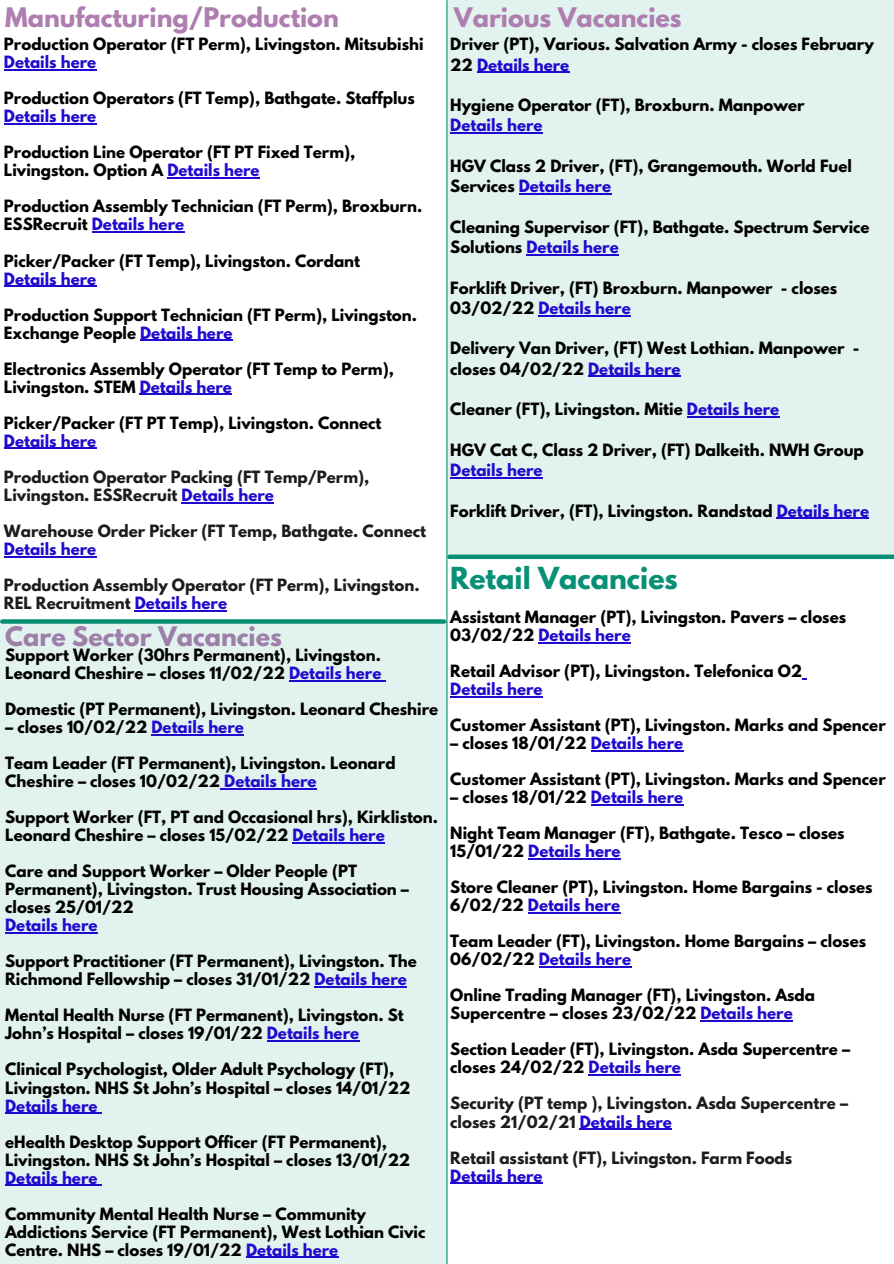
<style>
.page{position:relative;width:894px;height:1264px;background:#fff}
.page>*{position:absolute;margin:0;border:0;box-sizing:border-box;transform-origin:0 0}
.t1{font:700 26.85px "League Spartan";color:#089076}
.t2{font:700 23.85px "League Spartan";color:#af7eb0}
.t3{font:700 15px/18px "League Spartan";color:#000}
.t4{font:700 15px/18px "League Spartan";color:#1f1b1b}
.t5{font:700 15px "League Spartan";color:#200acf}
.s1{color:#200acf}
</style>
<div class="page">
<hr style="left:446px;top:1px;width:1px;height:1262px;background:#089076">
<svg style="left:2px;top:619px;width:442px;height:2px"></svg>
<div style="left:449px;top:554px;width:444px;height:5px;background:#089076"></div>
<div style="left:0;top:621px;width:447px;height:642px;background:#e2f2ef"></div>
<hr style="left:538px;top:642px;width:92px;height:1px;background:#200acf">
<hr style="left:450px;top:696px;width:92px;height:1px;background:#200acf">
<hr style="left:590px;top:750px;width:93px;height:1px;background:#200acf">
<hr style="left:590px;top:804px;width:93px;height:1px;background:#200acf">
<hr style="left:528px;top:858px;width:92px;height:1px;background:#200acf">
<hr style="left:527px;top:912px;width:93px;height:1px;background:#200acf">
<hr style="left:538px;top:966px;width:93px;height:1px;background:#200acf">
<hr style="left:700px;top:1020px;width:92px;height:1px;background:#200acf">
<hr style="left:588px;top:1074px;width:92px;height:1px;background:#200acf">
<hr style="left:579px;top:1128px;width:92px;height:1px;background:#200acf">
<hr style="left:450px;top:1182px;width:92px;height:1px;background:#200acf">
<hr style="left:4px;top:69px;width:92px;height:1px;background:#200acf">
<hr style="left:4px;top:123px;width:92px;height:2px;background:#200acf">
<hr style="left:167px;top:177px;width:92px;height:2px;background:#200acf">
<hr style="left:92px;top:231px;width:92px;height:2px;background:#200acf">
<hr style="left:4px;top:286px;width:92px;height:1px;background:#200acf">
<hr style="left:140px;top:340px;width:92px;height:1px;background:#200acf">
<hr style="left:140px;top:394px;width:92px;height:1px;background:#200acf">
<hr style="left:4px;top:448px;width:92px;height:1px;background:#200acf">
<hr style="left:181px;top:502px;width:93px;height:1px;background:#200acf">
<hr style="left:4px;top:556px;width:92px;height:1px;background:#200acf">
<hr style="left:135px;top:610px;width:92px;height:1px;background:#200acf">
<hr style="left:289px;top:680px;width:92px;height:1px;background:#200acf">
<hr style="left:151px;top:734px;width:93px;height:1px;background:#200acf">
<hr style="left:220px;top:788px;width:96px;height:1px;background:#200acf">
<hr style="left:292px;top:842px;width:93px;height:1px;background:#200acf">
<hr style="left:5px;top:932px;width:92px;height:1px;background:#200acf">
<hr style="left:314px;top:986px;width:93px;height:1px;background:#200acf">
<hr style="left:267px;top:1040px;width:92px;height:1px;background:#200acf">
<hr style="left:5px;top:1112px;width:92px;height:1px;background:#200acf">
<hr style="left:5px;top:1184px;width:92px;height:1px;background:#200acf">
<hr style="left:246px;top:1256px;width:92px;height:1px;background:#200acf">
<div style="left:447px;top:0;width:446px;height:554px;background:#e2f2ef"></div>
<hr style="left:477px;top:72px;width:92px;height:1px;background:#200acf">
<hr style="left:450px;top:132px;width:92px;height:2px;background:#200acf">
<hr style="left:518px;top:193px;width:93px;height:1px;background:#200acf">
<hr style="left:526px;top:254px;width:92px;height:1px;background:#200acf">
<hr style="left:538px;top:315px;width:92px;height:1px;background:#200acf">
<hr style="left:588px;top:376px;width:92px;height:1px;background:#200acf">
<hr style="left:686px;top:416px;width:93px;height:1px;background:#200acf">
<hr style="left:450px;top:477px;width:92px;height:1px;background:#200acf">
<hr style="left:776px;top:517px;width:92px;height:2px;background:#200acf">
<p class="t2" style="left:5px;top:6px;width:335px">Manufacturing/Production</p>
<p class="t3" style="left:4px;top:37px;width:421px">Production Operator (FT Perm), Livingston. Mitsubishi</p>
<p class="t5" style="left:4px;top:55px;width:94px">Details here</p>
<p class="t3" style="left:4px;top:91px;width:412px">Production Operators (FT Temp), Bathgate. Staffplus</p>
<p class="t5" style="left:4px;top:109px;width:94px">Details here</p>
<p class="t3" style="left:4px;top:145px;width:353px">Production Line Operator (FT PT Fixed Term),<br>Livingston. Option A <span class="s1">Details here</span></p>
<p class="t3" style="left:4px;top:199px;width:420px">Production Assembly Technician (FT Perm), Broxburn.<br>ESSRecruit <span class="s1">Details here</span></p>
<p class="t3" style="left:4px;top:253px;width:357px">Picker/Packer (FT Temp), Livingston. Cordant</p>
<p class="t5" style="left:4px;top:271px;width:94px">Details here</p>
<p class="t3" style="left:4px;top:307px;width:414px">Production Support Technician (FT Perm), Livingston.<br>Exchange People <span class="s1">Details here</span></p>
<p class="t3" style="left:4px;top:361px;width:391px">Electronics Assembly Operator (FT Temp to Perm),<br>Livingston. STEM <span class="s1">Details here</span></p>
<p class="t3" style="left:4px;top:415px;width:379px">Picker/Packer (FT PT Temp), Livingston. Connect</p>
<p class="t5" style="left:4px;top:433px;width:94px">Details here</p>
<p class="t4" style="left:4px;top:469px;width:367px">Production Operator Packing (FT Temp/Perm),<br>Livingston. ESSRecruit <span class="s1">Details here</span></p>
<p class="t4" style="left:4px;top:523px;width:423px">Warehouse Order Picker (FT Temp, Bathgate. Connect</p>
<p class="t5" style="left:4px;top:541px;width:94px">Details here</p>
<p class="t4" style="left:4px;top:578px;width:417px">Production Assembly Operator (FT Perm), Livingston.<br>REL Recruitment <span class="s1">Details here</span></p>
<p class="t2" style="left:5px;top:624px;width:278px">Care Sector Vacancies</p>
<p class="t3" style="left:5px;top:647px;width:377px">Support Worker (30hrs Permanent), Livingston.<br>Leonard Cheshire – closes 11/02/22 <span class="s1">Details here</span></p>
<p class="t3" style="left:5px;top:702px;width:434px">Domestic (PT Permanent), Livingston. Leonard Cheshire</p>
<p class="t3" style="left:5px;top:720px;width:240px">– closes 10/02/22 <span class="s1">Details here</span></p>
<p class="t3" style="left:5px;top:756px;width:392px">Team Leader (FT Permanent), Livingston. Leonard<br>Cheshire – closes 10/02/22 <span class="s1">Details here</span></p>
<p class="t3" style="left:5px;top:810px;width:434px">Support Worker (FT, PT and Occasional hrs), Kirkliston.<br>Leonard Cheshire – closes 15/02/22 <span class="s1">Details here</span></p>
<p class="t3" style="left:5px;top:864px;width:405px">Care and Support Worker – Older People (PT<br>Permanent), Livingston. Trust Housing Association – closes 25/01/22</p>
<p class="t5" style="left:5px;top:917px;width:94px">Details here</p>
<p class="t3" style="left:5px;top:954px;width:413px">Support Practitioner (FT Permanent), Livingston. The<br>Richmond Fellowship – closes 31/01/22 <span class="s1">Details here</span></p>
<p class="t3" style="left:5px;top:1008px;width:400px">Mental Health Nurse (FT Permanent), Livingston. St<br>John’s Hospital – closes 19/01/22 <span class="s1">Details here</span></p>
<p class="t3" style="left:5px;top:1062px;width:406px">Clinical Psychologist, Older Adult Psychology (FT),<br>Livingston. NHS St John’s Hospital – closes 14/01/22<br><span class="s1">Details here</span></p>
<p class="t3" style="left:5px;top:1134px;width:406px">eHealth Desktop Support Officer (FT Permanent),<br>Livingston. NHS St John’s Hospital – closes 13/01/22</p>
<p class="t5" style="left:5px;top:1170px;width:94px">Details here</p>
<p class="t3" style="left:5px;top:1206px;width:421px">Community Mental Health Nurse – Community<br>Addictions Service (FT Permanent), West Lothian Civic<br>Centre. NHS – closes 19/01/22 <span class="s1">Details here</span></p>
<p class="t2" style="left:454px;top:6px;width:229px">Various Vacancies</p>
<p class="t3" style="left:450px;top:36px;width:425px;line-height:20.2px">Driver (PT), Various. Salvation Army - closes February<br>22 <span class="s1">Details here</span></p>
<p class="t3" style="left:450px;top:98px;width:356px">Hygiene Operator (FT), Broxburn. Manpower</p>
<p class="t5" style="left:450px;top:118px;width:94px">Details here</p>
<p class="t3" style="left:450px;top:158px;width:403px;line-height:20.2px">HGV Class 2 Driver, (FT), Grangemouth. World Fuel<br>Services <span class="s1">Details here</span></p>
<p class="t3" style="left:450px;top:218px;width:421px;line-height:20.2px">Cleaning Supervisor (FT), Bathgate. Spectrum Service<br>Solutions <span class="s1">Details here</span></p>
<p class="t3" style="left:450px;top:279px;width:388px;line-height:20.2px">Forklift Driver, (FT) Broxburn. Manpower - closes<br>03/02/22 <span class="s1">Details here</span></p>
<p class="t3" style="left:450px;top:340px;width:410px;line-height:20.2px">Delivery Van Driver, (FT) West Lothian. Manpower - closes 04/02/22 <span class="s1">Details here</span></p>
<p class="t3" style="left:450px;top:402px;width:330px">Cleaner (FT), Livingston. Mitie <span class="s1">Details here</span></p>
<p class="t3" style="left:450px;top:442px;width:415px">HGV Cat C, Class 2 Driver, (FT) Dalkeith. NWH Group</p>
<p class="t5" style="left:450px;top:462px;width:94px">Details here</p>
<p class="t3" style="left:450px;top:503px;width:420px">Forklift Driver, (FT), Livingston. Randstad <span class="s1">Details here</span></p>
<p class="t1" style="left:450px;top:564px;width:229px">Retail Vacancies</p>
<p class="t3" style="left:450px;top:609px;width:397px">Assistant Manager (PT), Livingston. Pavers – closes<br>03/02/22 <span class="s1">Details here</span></p>
<p class="t3" style="left:450px;top:663px;width:353px">Retail Advisor (PT), Livingston. Telefonica O2</p>
<p class="t5" style="left:450px;top:681px;width:94px">Details here</p>
<p class="t3" style="left:450px;top:718px;width:437px">Customer Assistant (PT), Livingston. Marks and Spencer</p>
<p class="t3" style="left:450px;top:736px;width:234px">– closes 18/01/22 <span class="s1">Details here</span></p>
<p class="t3" style="left:450px;top:772px;width:437px">Customer Assistant (PT), Livingston. Marks and Spencer</p>
<p class="t3" style="left:450px;top:790px;width:234px">– closes 18/01/22 <span class="s1">Details here</span></p>
<p class="t3" style="left:450px;top:826px;width:396px">Night Team Manager (FT), Bathgate. Tesco – closes<br>15/01/22 <span class="s1">Details here</span></p>
<p class="t3" style="left:450px;top:880px;width:423px">Store Cleaner (PT), Livingston. Home Bargains - closes<br>6/02/22 <span class="s1">Details here</span></p>
<p class="t3" style="left:450px;top:934px;width:417px">Team Leader (FT), Livingston. Home Bargains – closes<br>06/02/22 <span class="s1">Details here</span></p>
<p class="t3" style="left:450px;top:988px;width:366px">Online Trading Manager (FT), Livingston. Asda<br>Supercentre – closes 23/02/22 <span class="s1">Details here</span></p>
<p class="t3" style="left:450px;top:1042px;width:401px">Section Leader (FT), Livingston. Asda Supercentre – closes 24/02/22 <span class="s1">Details here</span></p>
<p class="t4" style="left:450px;top:1096px;width:399px">Security (PT temp ), Livingston. Asda Supercentre – closes 21/02/21 <span class="s1">Details here</span></p>
<p class="t4" style="left:450px;top:1150px;width:343px">Retail assistant (FT), Livingston. Farm Foods</p>
<p class="t5" style="left:450px;top:1168px;width:94px">Details here</p>
</div>
